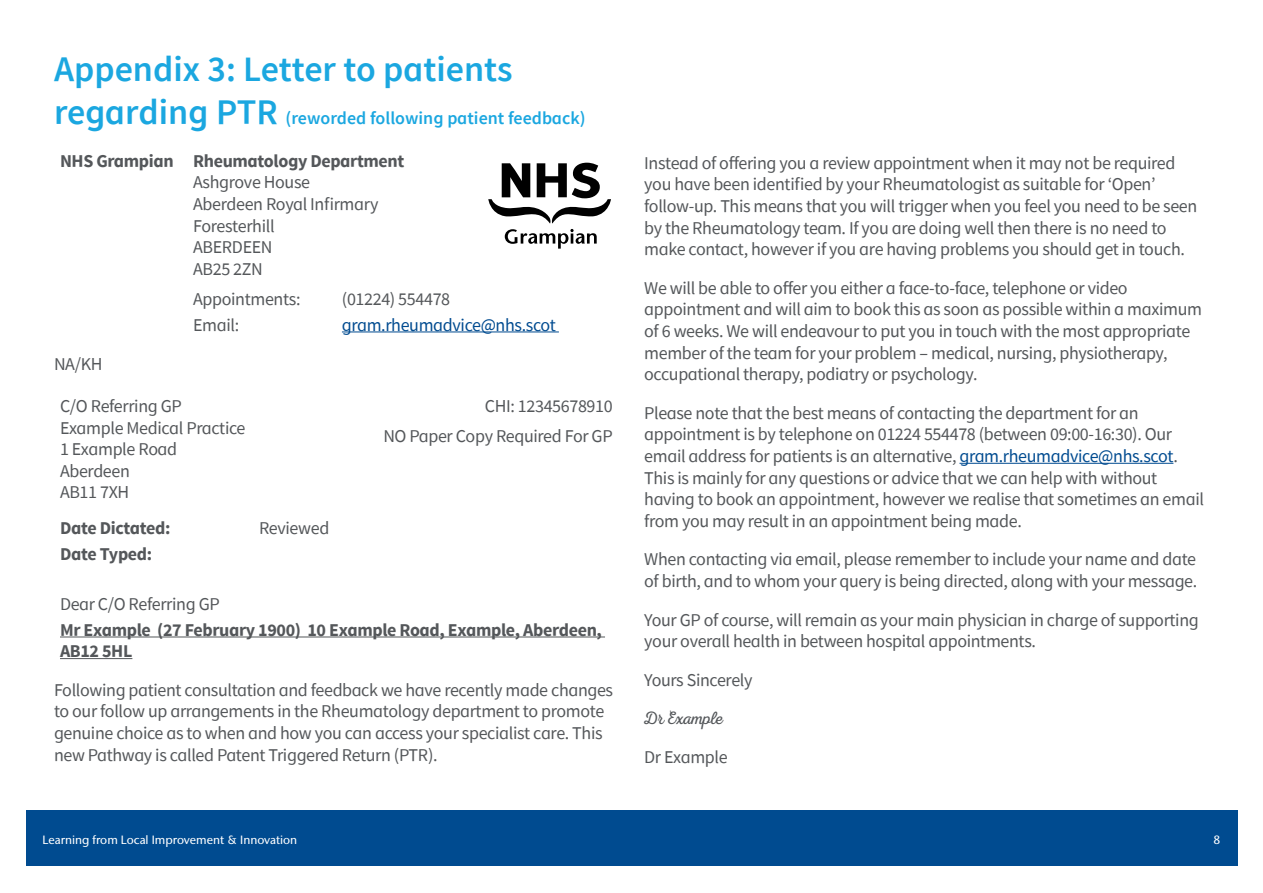
<style>
.page{position:relative;width:1263px;height:893px;background:#fff}
.page>*{position:absolute;margin:0;border:0;box-sizing:border-box;transform-origin:0 0}
.H1{font:600 36px "NHS Source Sans Pro";color:#1ba7e0}
.H1-2{font:18px/21.6px "NHS Source Sans Pro";letter-spacing:-.02em;color:#54575a}
.Body{font:18px "NHS Source Sans Pro";letter-spacing:-.02em;color:#54575a}
.Body-2{font:700 18px/21.6px "NHS Source Sans Pro";letter-spacing:-.02em;color:#54575a}
.H1-3{font:600 18px "NHS Source Sans Pro";color:#1ba7e0}
.Body-3{font:18px "NHS Source Sans Pro";letter-spacing:-.02em;color:#004b90}
.H1-4{font:18px "Nexa Rust Script L Demo 1";letter-spacing:-.03em;color:#54575a}
.t1{font:500 12px "Stone Sans IIITC Pro";color:#fff}
.s1{font-size:36px}
.s2{color:#004b90}
</style>
<div class="page">
<div style="left:26px;top:810px;width:1211px;height:55px;background:#004b90"></div>
<svg style="left:488px;top:163px;width:123px;height:60px"></svg>
<svg style="left:505px;top:229px;width:92px;height:20px"></svg>
<hr style="left:342px;top:331px;width:217px;height:1px;background:#004b90">
<hr style="left:60px;top:636px;width:545px;height:1px;background:#54575a">
<hr style="left:60px;top:658px;width:72px;height:1px;background:#54575a">
<hr style="left:959px;top:463px;width:214px;height:1px;background:#004b90">
<p class="H1" style="left:54px;top:46px;width:460px">Appendix 3: Letter to patients</p>
<p class="H1-3" style="left:54px;top:107px;width:533px"><span class="s1">regarding PTR</span> (reworded following patient feedback)</p>
<p class="Body-2" style="left:60px;top:151px;width:115px">NHS Grampian</p>
<p class="Body-2" style="left:193px;top:151px;width:213px">Rheumatology Department</p>
<p class="Body" style="left:193px;top:171px;width:119px">Ashgrove House</p>
<p class="Body" style="left:193px;top:193px;width:187px">Aberdeen Royal Infirmary</p>
<p class="Body" style="left:193px;top:214px;width:83px">Foresterhill</p>
<p class="Body" style="left:193px;top:236px;width:81px">ABERDEEN</p>
<p class="Body" style="left:193px;top:258px;width:71px">AB25 2ZN</p>
<p class="Body" style="left:193px;top:287px;width:109px">Appointments:</p>
<p class="Body" style="left:342px;top:287px;width:110px">(01224) 554478</p>
<p class="Body" style="left:193px;top:313px;width:48px">Email:</p>
<p class="Body-3" style="left:342px;top:313px;width:216px">gram.rheumadvice@nhs.scot</p>
<p class="H1-2" style="left:54px;top:353px;width:50px">NA/KH</p>
<p class="Body" style="left:60px;top:395px;width:123px">C/O Referring GP</p>
<p class="Body" style="left:60px;top:416px;width:187px">Example Medical Practice</p>
<p class="Body" style="left:60px;top:438px;width:119px">1 Example Road</p>
<p class="Body" style="left:60px;top:460px;width:71px">Aberdeen</p>
<p class="Body" style="left:60px;top:481px;width:71px">AB11 7XH</p>
<p class="Body" style="left:485px;top:395px;width:129px">CHI: 12345678910</p>
<p class="Body" style="left:383px;top:425px;width:231px">NO Paper Copy Required For GP</p>
<p class="Body-2" style="left:60px;top:518px;width:112px">Date Dictated:</p>
<p class="Body" style="left:259px;top:517px;width:72px">Reviewed</p>
<p class="Body-2" style="left:60px;top:543px;width:94px">Date Typed:</p>
<p class="Body" style="left:60px;top:593px;width:161px">Dear C/O Referring GP</p>
<p class="Body-2" style="left:60px;top:619px;width:543px">Mr Example (27 February 1900) 10 Example Road, Example, Aberdeen,<br>AB12 5HL</p>
<p class="H1-2" style="left:54px;top:679px;width:561px">Following patient consultation and feedback we have recently made changes to our follow up arrangements in the Rheumatology department to promote genuine choice as to when and how you can access your specialist care. This new Pathway is called Patent Triggered Return (PTR).</p>
<p class="H1-2" style="left:644px;top:152px;width:555px">Instead of offering you a review appointment when it may not be required you have been identified by your Rheumatologist as suitable for ‘Open’ follow-up. This means that you will trigger when you feel you need to be seen by the Rheumatology team. If you are doing well then there is no need to make contact, however if you are having problems you should get in touch.</p>
<p class="H1-2" style="left:644px;top:277px;width:559px">We will be able to offer you either a face-to-face, telephone or video appointment and will aim to book this as soon as possible within a maximum of 6 weeks. We will endeavour to put you in touch with the most appropriate member of the team for your problem – medical, nursing, physiotherapy, occupational therapy, podiatry or psychology.</p>
<p class="H1-2" style="left:644px;top:402px;width:561px">Please note that the best means of contacting the department for an appointment is by telephone on 01224 554478 (between 09:00-16:30). Our email address for patients is an alternative, <span class="s2">gram.rheumadvice@nhs.scot</span>.<br>This is mainly for any questions or advice that we can help with without having to book an appointment, however we realise that sometimes an email from you may result in an appointment being made.</p>
<p class="H1-2" style="left:644px;top:549px;width:555px">When contacting via email, please remember to include your name and date of birth, and to whom your query is being directed, along with your message.</p>
<p class="H1-2" style="left:644px;top:609px;width:556px">Your GP of course, will remain as your main physician in charge of supporting your overall health in between hospital appointments.</p>
<p class="H1-2" style="left:644px;top:669px;width:110px">Yours Sincerely</p>
<p class="H1-4" style="left:644px;top:709px;width:80px">Dr Example</p>
<p class="H1-2" style="left:644px;top:746px;width:85px">Dr Example</p>
<p class="t1" style="left:43px;top:832px;width:256px">Learning from Local Improvement &amp; Innovation</p>
<p class="t1" style="left:1213px;top:832px;width:8px">8</p>
</div>
